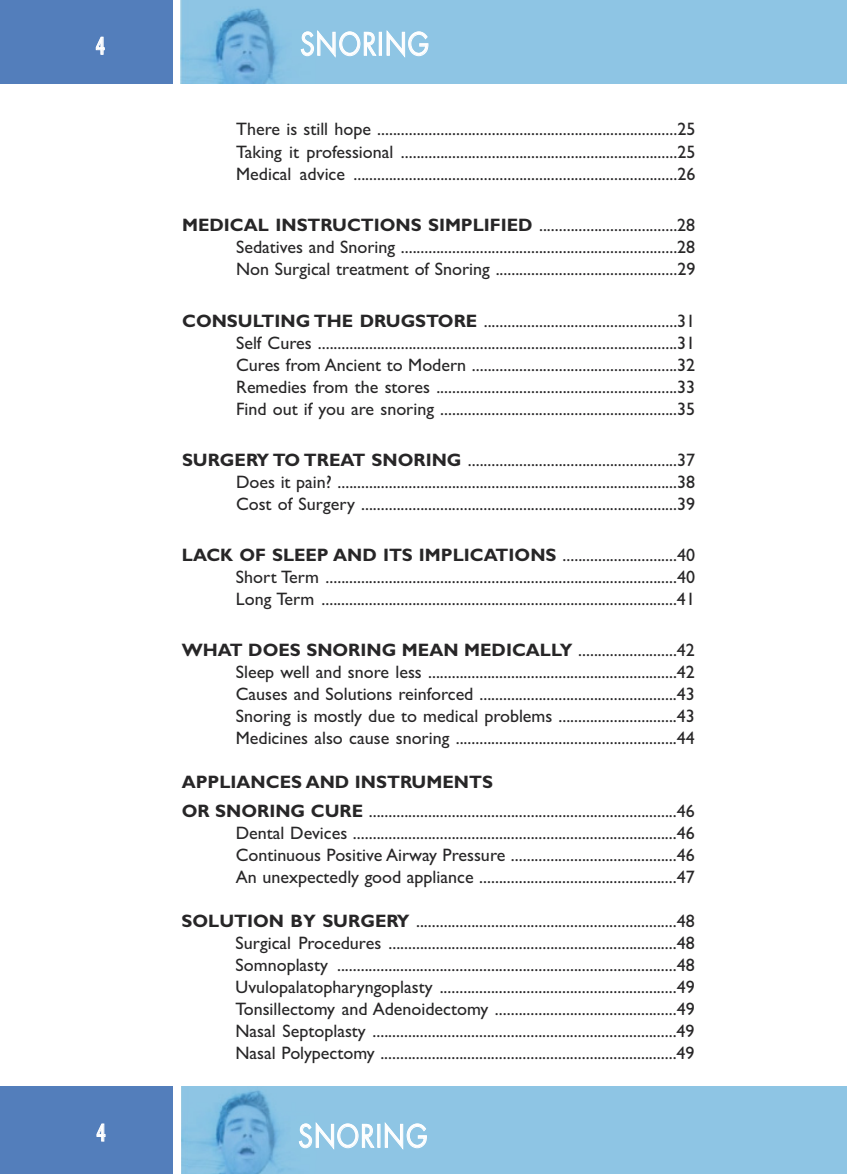
<style>
.page{position:relative;width:847px;height:1174px;background:#fff}
.page>*{position:absolute;margin:0;border:0;box-sizing:border-box;transform-origin:0 0}
.t1{font:34.5px "Futura Cnd Norma";letter-spacing:.01em;color:#fff}
.t2{font:500 condensed 24px "Futura BT";color:#fff}
.t3{font:18px/22px "Gill Sans";color:#272627;text-align:justify}
.s1{font-weight:700}
</style>
<div class="page">
<div style="left:0;top:0;width:172px;height:84px;background:#537ebb"></div>
<div style="left:181px;top:0;width:665px;height:84px;background:#8ec5e4"></div>
<div style="left:0;top:1086px;width:173px;height:88px;background:#537ebb"></div>
<div style="left:181px;top:1086px;width:665px;height:88px;background:#8ec5e4"></div>
<img style="left:189px;top:21px;width:657px;height:63px">
<img style="left:188px;top:1113px;width:642px;height:61px">
<h2 class="t2" style="left:96px;top:32px;width:11px">4</h2>
<h1 class="t1" style="left:300px;top:29px;width:131px">TOPSJOH</h1>
<h2 class="t2" style="left:96px;top:1118px;width:11px">4</h2>
<p class="t3" style="left:236px;top:118px;width:460px">There is still hope ............................................................................25<br>Taking it professional ......................................................................25<br>Medical advice ..................................................................................26</p>
<p class="t3" style="left:236px;top:214px;width:460px;text-indent:-54px"><span class="s1">MEDICAL INSTRUCTIONS SIMPLIFIED</span> ...................................28<br>Sedatives and Snoring ......................................................................28<br>Non Surgical treatment of Snoring ..............................................29</p>
<p class="t3" style="left:236px;top:309px;width:460px;text-indent:-54px"><span class="s1">CONSULTING THE DRUGSTORE</span> .................................................31<br>Self Cures ...........................................................................................31<br>Cures from Ancient to Modern ....................................................32<br>Remedies from the stores .............................................................33<br>Find out if you are snoring ............................................................35</p>
<p class="t3" style="left:236px;top:448px;width:460px;text-indent:-54px"><span class="s1">SURGERY TO TREAT SNORING</span> .....................................................37<br>Does it pain? ......................................................................................38<br>Cost of Surgery ................................................................................39</p>
<p class="t3" style="left:236px;top:543px;width:460px;text-indent:-54px"><span class="s1">LACK OF SLEEP AND ITS IMPLICATIONS</span> .............................40<br>Short Term .........................................................................................40<br>Long Term ..........................................................................................41</p>
<p class="t3" style="left:236px;top:639px;width:460px;text-indent:-54px"><span class="s1">WHAT DOES SNORING MEAN MEDICALLY</span> .........................42<br>Sleep well and snore less ...............................................................42<br>Causes and Solutions reinforced ..................................................43<br>Snoring is mostly due to medical problems ..............................43<br>Medicines also cause snoring ........................................................44</p>
<p class="t3" style="left:182px;top:767px;width:514px;line-height:29.2px"><span class="s1">APPLIANCES AND INSTRUMENTS<br>OR SNORING CURE</span> ..............................................................................46</p>
<p class="t3" style="left:235px;top:822px;width:460px">Dental Devices ..................................................................................46<br>Continuous Positive Airway Pressure ..........................................46<br>An unexpectedly good appliance ..................................................47</p>
<p class="t3" style="left:235px;top:909px;width:460px;text-indent:-54px"><span class="s1">SOLUTION BY SURGERY</span> ..................................................................48<br>Surgical Procedures .........................................................................48<br>Somnoplasty ......................................................................................48<br>Uvulopalatopharyngoplasty ............................................................49<br>Tonsillectomy and Adenoidectomy ..............................................49<br>Nasal Septoplasty .............................................................................49<br>Nasal Polypectomy ...........................................................................49</p>
<h1 class="t1" style="left:298px;top:1121px;width:131px">TOPSJOH</h1>
</div>
